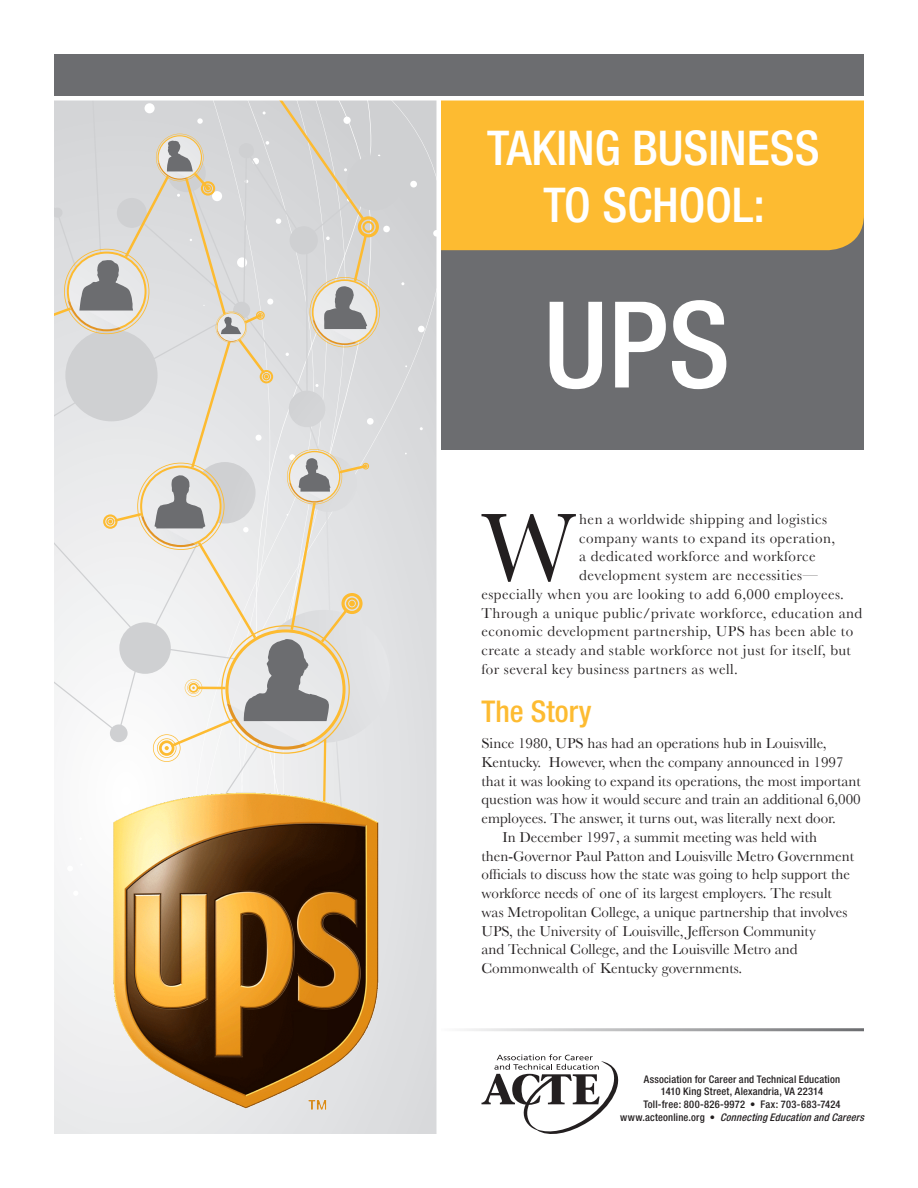
<style>
.page{position:relative;width:918px;height:1188px;background:#fff}
.page>*{position:absolute;margin:0;border:0;box-sizing:border-box;transform-origin:0 0}
.t1{font:500 condensed 120px "Helvetica Neue";color:#fff}
.Drop_Cap{font:99.9px "Baskerville";color:#231f20}
.t2{font:500 condensed 48px "Helvetica Neue";color:#fff}
.Subhead{font:500 condensed 30px "Helvetica Neue";color:#fdbb31}
.Body_Indent{font:15px/18.8px "Baskerville";color:#231f20}
.Drop_Cap-2{font:15px "Baskerville";letter-spacing:.03em;color:#231f20}
.Body_Lead{font:15px/18.8px "Baskerville";color:#231f20}
.t3{font:500 condensed 10.5px "Helvetica Neue";letter-spacing:.02em;color:#231f20}
.t4{font:italic 500 condensed 10.5px "Helvetica Neue";color:#231f20}
.s1{font-style:normal}
</style>
<div class="page">
<div style="left:409px;top:76px;width:455px;height:374px;background:#6c6d70"></div>
<div style="left:441px;top:100px;width:423px;height:150px;background:#fdbb31"></div>
<div style="left:54px;top:54px;width:382px;height:1080px;background:linear-gradient(to right,#f0f1f2,#dadbdd)"></div>
<svg style="left:67px;top:866px;width:6px;height:5px"></svg>
<svg style="left:73px;top:891px;width:5px;height:5px"></svg>
<svg style="left:387px;top:100px;width:49px;height:837px;background:#d9dadc"></svg>
<svg style="left:380px;top:100px;width:10px;height:722px;background:#dadbdd"></svg>
<svg style="left:54px;top:100px;width:326px;height:728px"></svg>
<div style="left:54px;top:54px;width:810px;height:43px;background:#6c6d70"></div>
<hr style="left:0;top:96px;width:918px;height:4px;background:#fff">
<img style="left:104px;top:783px;width:283px;height:337px">
<hr style="left:437px;top:1028px;width:427px;height:3px;background:#6c6d70">
<div style="left:436px;top:99px;width:5px;height:1089px;background:#fff"></div>
<svg style="left:482px;top:1054px;width:136px;height:80px"></svg>
<p class="t2" style="left:487px;top:119px;width:334px">TAKING BUSINESS</p>
<p class="t2" style="left:543px;top:177px;width:223px">TO SCHOOL:</p>
<p class="t1" style="left:544px;top:273px;width:188px">UPS</p>
<p class="Drop_Cap" style="left:482px;top:489px;width:96px">W</p>
<p class="Drop_Cap-2" style="left:579px;top:510px;width:249px">hen a worldwide shipping and logistics</p>
<p class="Drop_Cap-2" style="left:579px;top:529px;width:258px">company wants to expand its operation,</p>
<p class="Drop_Cap-2" style="left:579px;top:548px;width:238px">a dedicated workforce and workforce</p>
<p class="Drop_Cap-2" style="left:579px;top:567px;width:240px">development system are necessities—</p>
<p class="Drop_Cap-2" style="left:482px;top:585px;width:364px">especially when you are looking to add 6,000 employees.</p>
<p class="Drop_Cap-2" style="left:482px;top:604px;width:382px">Through a unique public/private workforce, education and</p>
<p class="Drop_Cap-2" style="left:482px;top:623px;width:373px">economic development partnership, UPS has been able to</p>
<p class="Drop_Cap-2" style="left:482px;top:642px;width:371px">create a steady and stable workforce not just for itself, but</p>
<p class="Drop_Cap-2" style="left:482px;top:660px;width:258px">for several key business partners as well.</p>
<p class="Subhead" style="left:482px;top:693px;width:111px">The Story</p>
<p class="Body_Lead" style="left:482px;top:734px;width:381px">Since 1980, UPS has had an operations hub in Louisville, Kentucky. However, when the company announced in 1997 that it was looking to expand its operations, the most important question was how it would secure and train an additional 6,000 employees. The answer, it turns out, was literally next door.</p>
<p class="Body_Indent" style="left:482px;top:828px;width:374px;text-indent:21px">In December 1997, a summit meeting was held with then-Governor Paul Patton and Louisville Metro Government officials to discuss how the state was going to help support the workforce needs of one of its largest employers. The result was Metropolitan College, a unique partnership that involves UPS, the University of Louisville, Jefferson Community<br>and Technical College, and the Louisville Metro and Commonwealth of Kentucky governments.</p>
<p class="t3" style="left:644px;top:1073px;width:198px">Association for Career and Technical Education</p>
<p class="t3" style="left:661px;top:1085px;width:164px">1410 King Street, Alexandria, VA 22314</p>
<p class="t3" style="left:643px;top:1098px;width:199px">Toll-free: 800-826-9972 • Fax: 703-683-7424</p>
<p class="t4" style="left:620px;top:1111px;width:248px"><span class="s1">w w w . a c t e o n l i n e . o r g •</span> ConnectingEducationandCareers</p>
</div>
